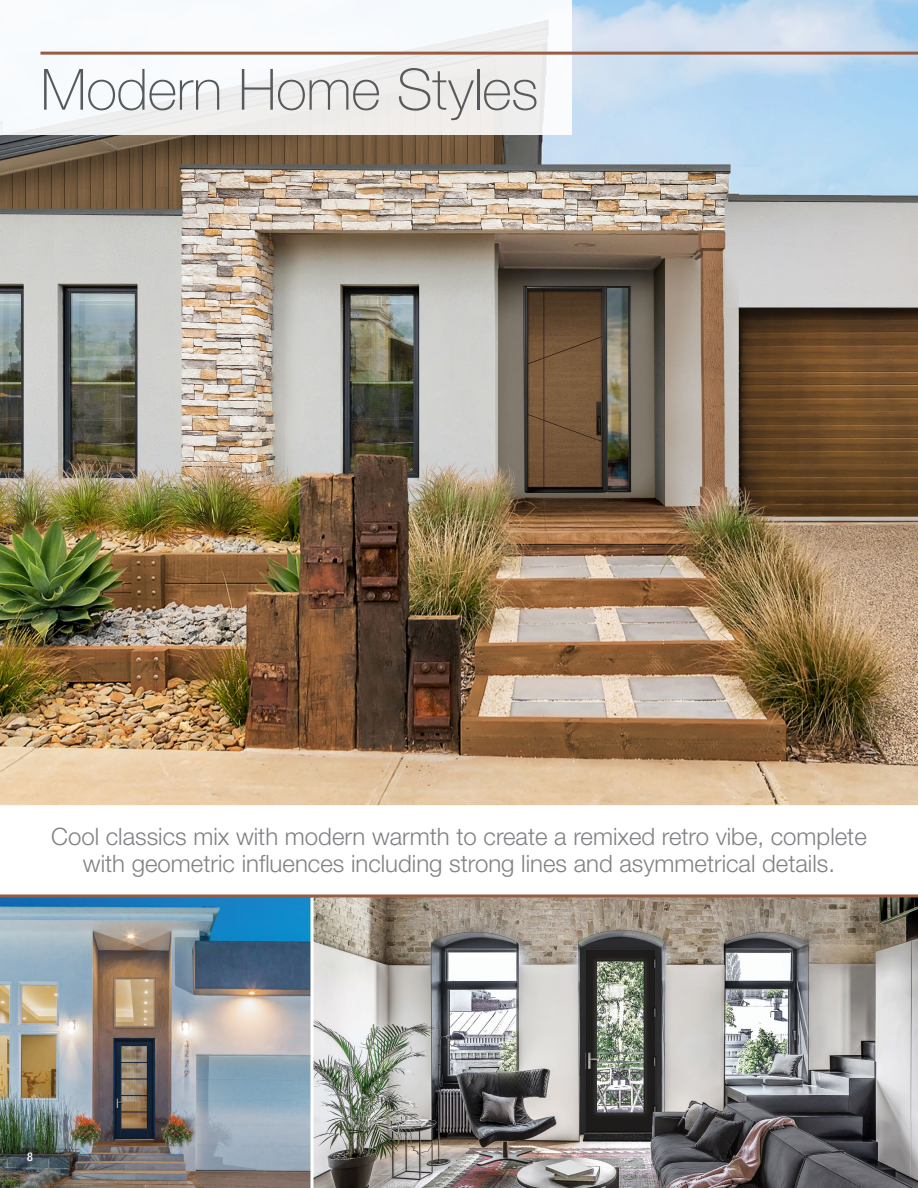
<style>
.page{position:relative;width:918px;height:1188px;background:#fff}
.page>*{position:absolute;margin:0;border:0;box-sizing:border-box;transform-origin:0 0}
.t1{font:100 57px "Helvetica Neue LT Std";letter-spacing:-.005em;color:#58595b}
.t2{font:300 24px/27px "Helvetica Neue LT Std";color:#808285;text-align:center}
.t3{font:500 condensed 12px "Helvetica Neue LT Std";color:#fff}
</style>
<div class="page">
<img style="left:0;top:897px;width:310px;height:291px">
<img style="left:0;top:0;width:918px;height:805px">
<img style="left:314px;top:897px;width:604px;height:291px">
<div style="left:0;top:0;width:572px;height:135px;background:linear-gradient(to right,#f7fafc,#f1f1f0)"></div>
<hr style="left:40px;top:52px;width:878px;height:3px;background:#955d41">
<svg style="left:310px;top:897px;width:4px;height:291px"></svg>
<hr style="left:0;top:894px;width:918px;height:3px;background:#955d41">
<h1 class="t1" style="left:40px;top:57px;width:500px">Modern Home Styles</h1>
<p class="t2" style="left:51px;top:822px;width:817px">Cool classics mix with modern warmth to create a remixed retro vibe, complete with geometric influences including strong lines and asymmetrical details.</p>
<p class="t3" style="left:27px;top:1150px;width:7px">8</p>
</div>
